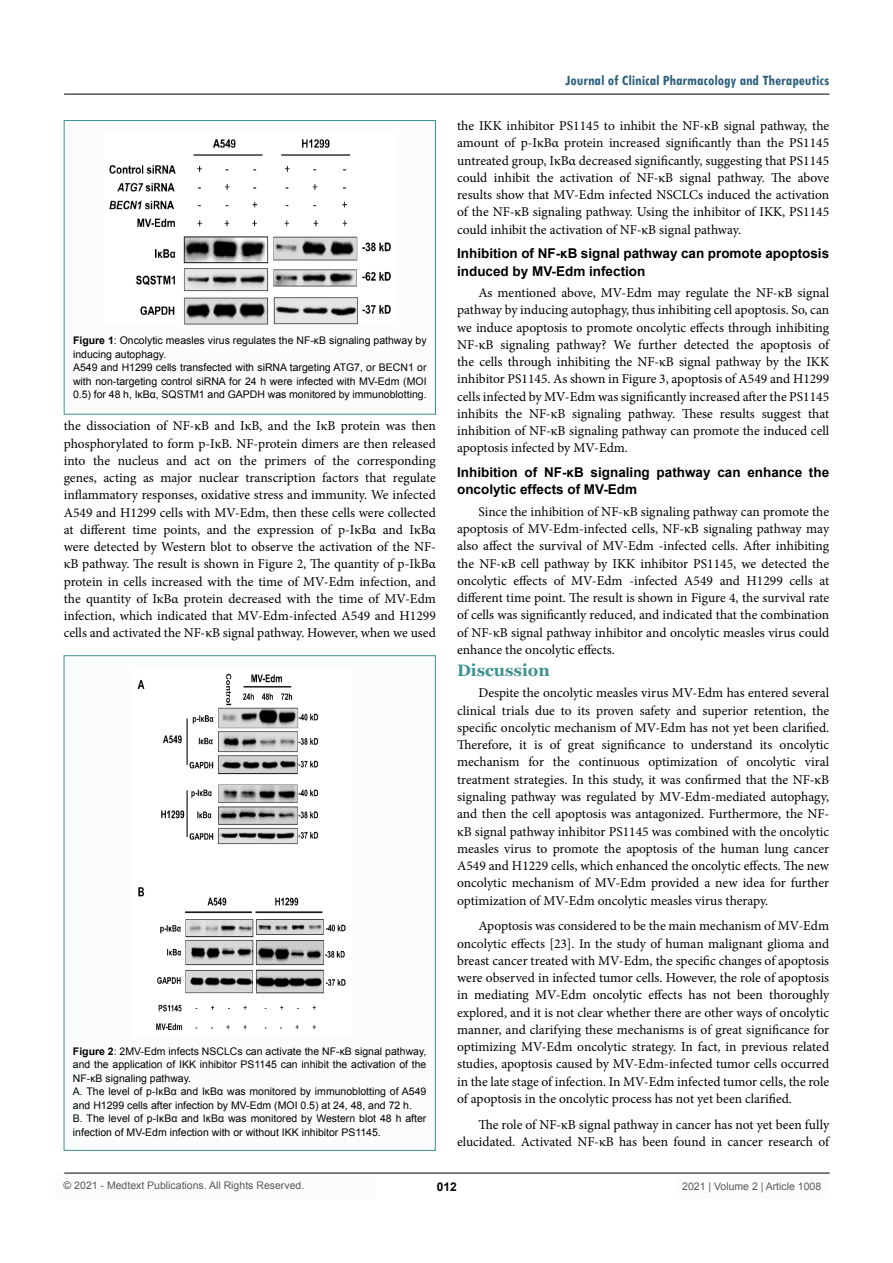
<style>
.page{position:relative;width:893px;height:1263px;background:#fff}
.page>*{position:absolute;margin:0;border:0;box-sizing:border-box;transform-origin:0 0}
.t1{font:700 16.5px "Georgia";color:#3f9191}
.t2{font:700 condensed 15px "Tw Cen";color:#2e617e}
.t3{font:13.5px/17.2px "Minion Pro";color:#000;text-align:justify}
.t4{font:700 13.5px/17.2px "Arial";color:#000}
.t5{font:700 12px "Arial";color:#000}
.t6{font:10.5px/13.5px "Arial";color:#000}
.t7{font:10.5px "Arial";color:#58595b}
.s1{font-weight:700}
</style>
<div class="page">
<div style="left:55px;top:1173px;width:320px;height:26px;background:#fbfdfd"></div>
<hr style="left:64px;top:1173px;width:766px;height:1px;background:#000">
<hr style="left:64px;top:94px;width:765px;height:1px;background:#000">
<div style="left:674px;top:1174px;width:156px;height:25px;background:#fbfdfd"></div>
<div style="left:64px;top:121px;width:371px;height:293px;background:#fbfdfd"></div>
<div style="left:64px;top:120px;width:372px;height:295px;border:1px solid #3f9191"></div>
<img style="left:109px;top:139px;width:282px;height:186px">
<div style="left:64px;top:656px;width:371px;height:494px;background:#fbfdfd"></div>
<img style="left:137px;top:673px;width:209px;height:357px">
<p class="t6" style="left:73px;top:334px;width:355px"><span class="s1">Figure 1</span>: Oncolytic measles virus regulates the NF-κB signaling pathway by inducing autophagy.<br>A549 and H1299 cells transfected with siRNA targeting ATG7, or BECN1 or with non-targeting control siRNA for 24 h were infected with MV-Edm (MOI 0.5) for 48 h, IκBα, SQSTM1 and GAPDH was monitored by immunoblotting.</p>
<p class="t3" style="left:64px;top:417px;width:374px">the dissociation of NF-κB and IκB, and the IκB protein was then phosphorylated to form p-IκB. NF-protein dimers are then released into the nucleus and act on the primers of the corresponding genes, acting as major nuclear transcription factors that regulate inflammatory responses, oxidative stress and immunity. We infected A549 and H1299 cells with MV-Edm, then these cells were collected at different time points, and the expression of p-IκBα and IκBα were detected by Western blot to observe the activation of the NF&shy;κB pathway. The result is shown in Figure 2, The quantity of p-IkBα protein in cells increased with the time of MV-Edm infection, and the quantity of IκBα protein decreased with the time of MV-Edm infection, which indicated that MV-Edm-infected A549 and H1299 cells and activated the NF-κB signal pathway. However, when we used</p>
<p class="t6" style="left:73px;top:1044px;width:355px"><span class="s1">Figure 2</span>: 2MV-Edm infects NSCLCs can activate the NF-κB signal pathway, and the application of IKK inhibitor PS1145 can inhibit the activation of the NF-κB signaling pathway.<br>A. The level of p-IκBα and IκBα was monitored by immunoblotting of A549 and H1299 cells after infection by MV-Edm (MOI 0.5) at 24, 48, and 72 h.<br>B. The level of p-IκBα and IκBα was monitored by Western blot 48 h after infection of MV-Edm infection with or without IKK inhibitor PS1145.</p>
<p class="t2" style="left:565px;top:72px;width:265px">Journal of Clinical Pharmacology and Therapeutics</p>
<p class="t3" style="left:457px;top:117px;width:374px">the IKK inhibitor PS1145 to inhibit the NF-κB signal pathway, the amount of p-IκBα protein increased significantly than the PS1145 untreated group, IκBα decreased significantly, suggesting that PS1145 could inhibit the activation of NF-κB signal pathway. The above results show that MV-Edm infected NSCLCs induced the activation of the NF-κB signaling pathway. Using the inhibitor of IKK, PS1145 could inhibit the activation of NF-κB signal pathway.</p>
<p class="t4" style="left:457px;top:245px;width:374px">Inhibition of NF-κB signal pathway can promote apoptosis induced by MV-Edm infection</p>
<p class="t3" style="left:457px;top:284px;width:374px;text-indent:21px">As mentioned above, MV-Edm may regulate the NF-κB signal pathway by inducing autophagy, thus inhibiting cell apoptosis. So, can we induce apoptosis to promote oncolytic effects through inhibiting NF-κB signaling pathway? We further detected the apoptosis of the cells through inhibiting the NF-κB signal pathway by the IKK inhibitor PS1145. As shown in Figure 3, apoptosis of A549 and H1299 cells infected by MV-Edm was significantly increased after the PS1145 inhibits the NF-κB signaling pathway. These results suggest that inhibition of NF-κB signaling pathway can promote the induced cell apoptosis infected by MV-Edm.</p>
<p class="t4" style="left:457px;top:464px;width:374px">Inhibition of NF-κB signaling pathway can enhance the oncolytic effects of MV-Edm</p>
<p class="t3" style="left:457px;top:503px;width:374px;text-indent:21px">Since the inhibition of NF-κB signaling pathway can promote the apoptosis of MV-Edm-infected cells, NF-κB signaling pathway may also affect the survival of MV-Edm -infected cells. After inhibiting the NF-κB cell pathway by IKK inhibitor PS1145, we detected the oncolytic effects of MV-Edm -infected A549 and H1299 cells at different time point. The result is shown in Figure 4, the survival rate of cells was significantly reduced, and indicated that the combination of NF-κB signal pathway inhibitor and oncolytic measles virus could enhance the oncolytic effects.</p>
<p class="t1" style="left:457px;top:660px;width:94px">Discussion</p>
<p class="t3" style="left:457px;top:685px;width:374px;text-indent:21px">Despite the oncolytic measles virus MV-Edm has entered several clinical trials due to its proven safety and superior retention, the specific oncolytic mechanism of MV-Edm has not yet been clarified.<br>Therefore, it is of great significance to understand its oncolytic mechanism for the continuous optimization of oncolytic viral treatment strategies. In this study, it was confirmed that the NF-κB signaling pathway was regulated by MV-Edm-mediated autophagy, and then the cell apoptosis was antagonized. Furthermore, the NF&shy;κB signal pathway inhibitor PS1145 was combined with the oncolytic measles virus to promote the apoptosis of the human lung cancer A549 and H1229 cells, which enhanced the oncolytic effects. The new oncolytic mechanism of MV-Edm provided a new idea for further optimization of MV-Edm oncolytic measles virus therapy.</p>
<p class="t3" style="left:457px;top:917px;width:374px;text-indent:21px">Apoptosis was considered to be the main mechanism of MV-Edm oncolytic effects [23]. In the study of human malignant glioma and breast cancer treated with MV-Edm, the specific changes of apoptosis were observed in infected tumor cells. However, the role of apoptosis in mediating MV-Edm oncolytic effects has not been thoroughly explored, and it is not clear whether there are other ways of oncolytic manner, and clarifying these mechanisms is of great significance for optimizing MV-Edm oncolytic strategy. In fact, in previous related studies, apoptosis caused by MV-Edm-infected tumor cells occurred in the late stage of infection. In MV-Edm infected tumor cells, the role of apoptosis in the oncolytic process has not yet been clarified.</p>
<p class="t3" style="left:457px;top:1116px;width:374px;text-align:right">The role of NF-κB signal pathway in cancer has not yet been fully elucidated. Activated NF-κB has been found in cancer research of</p>
<p class="t7" style="left:64px;top:1179px;width:242px">© 2021 - Medtext Publications. All Rights Reserved.</p>
<p class="t5" style="left:437px;top:1178px;width:22px">012</p>
<p class="t7" style="left:682px;top:1180px;width:140px">2021 | Volume 2 | Article 1008</p>
</div>
